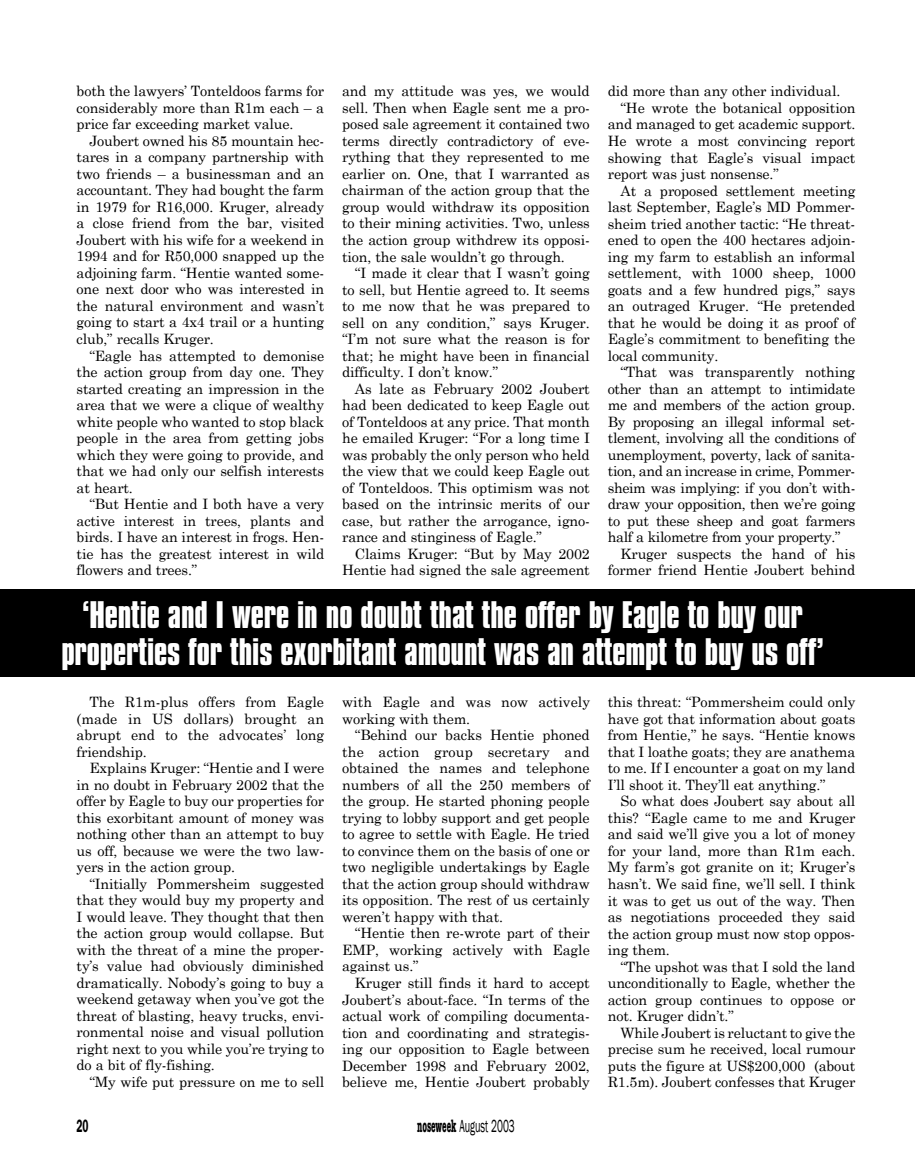
<style>
.page{position:relative;width:915px;height:1170px;background:#fff}
.page>*{position:absolute;margin:0;border:0;box-sizing:border-box;transform-origin:0 0}
.t1{font:700 33px/36.8px "Compacta";letter-spacing:-.005em;color:#fff;text-align:center}
.t2{font:18px "Franklin Gothic";color:#000;scale:.56 1}
.t3{font:600 18px "Franklin Gothic";color:#000;scale:.56 1}
.t4{font:14.25px/16.5px "Century Schoolbook";letter-spacing:-.01em;color:#000;text-align:justify}
.s1{font-family:"American Typewriter";font-weight:700;font-stretch:condensed}
</style>
<div class="page">
<div style="left:0;top:589px;width:914px;height:87px;background:#000"></div>
<p class="t4" style="left:77px;top:83px;width:249px">both the lawyers’ Tonteldoos farms for considerably more than R1m each – a price far exceeding market value.</p>
<p class="t4" style="left:77px;top:132px;width:249px;text-indent:13px">Joubert owned his 85 mountain hec&shy;tares in a company partnership with two friends – a businessman and an accountant. They had bought the farm in 1979 for R16,000. Kruger, already a close friend from the bar, visited Joubert with his wife for a weekend in 1994 and for R50,000 snapped up the adjoining farm. “Hentie wanted some&shy;one next door who was interested in the natural environment and wasn’t going to start a 4x4 trail or a hunting club,” recalls Kruger.</p>
<p class="t4" style="left:77px;top:347px;width:249px;text-indent:13px">“Eagle has attempted to demonise the action group from day one. They started creating an impression in the area that we were a clique of wealthy white people who wanted to stop black people in the area from getting jobs which they were going to provide, and that we had only our selfish interests at heart.</p>
<p class="t4" style="left:77px;top:495px;width:249px;text-indent:13px">“But Hentie and I both have a very active interest in trees, plants and birds. I have an interest in frogs. Hen&shy;tie has the greatest interest in wild flowers and trees.”</p>
<p class="t4" style="left:342px;top:83px;width:249px">and my attitude was yes, we would sell. Then when Eagle sent me a pro&shy;posed sale agreement it contained two terms directly contradictory of eve&shy;rything that they represented to me earlier on. One, that I warranted as chairman of the action group that the group would withdraw its opposition to their mining activities. Two, unless the action group withdrew its opposi&shy;tion, the sale wouldn’t go through.</p>
<p class="t4" style="left:342px;top:264px;width:249px;text-indent:13px">“I made it clear that I wasn’t going to sell, but Hentie agreed to. It seems to me now that he was prepared to sell on any condition,” says Kruger. “I’m not sure what the reason is for that; he might have been in financial difficulty. I don’t know.”</p>
<p class="t4" style="left:342px;top:380px;width:249px;text-indent:13px">As late as February 2002 Joubert had been dedicated to keep Eagle out of Tonteldoos at any price. That month he emailed Kruger: “For a long time I was probably the only person who held the view that we could keep Eagle out of Tonteldoos. This optimism was not based on the intrinsic merits of our case, but rather the arrogance, igno&shy;rance and stinginess of Eagle.”</p>
<p class="t4" style="left:342px;top:545px;width:249px;text-align:right">Claims Kruger: “But by May 2002<br>Hentie had signed the sale agreement</p>
<p class="t4" style="left:607px;top:83px;width:234px">did more than any other individual.</p>
<p class="t4" style="left:620px;top:99px;width:236px">“He wrote the botanical opposition</p>
<p class="t4" style="left:607px;top:116px;width:249px">and managed to get academic support.</p>
<p class="t4" style="left:607px;top:132px;width:249px">He wrote a most convincing report</p>
<p class="t4" style="left:607px;top:149px;width:249px">showing that Eagle’s visual impact</p>
<p class="t4" style="left:607px;top:165px;width:173px">report was just nonsense.”</p>
<p class="t4" style="left:620px;top:182px;width:236px">At a proposed settlement meeting</p>
<p class="t4" style="left:607px;top:198px;width:249px">last September, Eagle’s MD Pommer-</p>
<p class="t4" style="left:607px;top:215px;width:249px">sheim tried another tactic: “He threat-</p>
<p class="t4" style="left:607px;top:231px;width:249px">ened to open the 400 hectares adjoin-</p>
<p class="t4" style="left:607px;top:248px;width:249px">ing my farm to establish an informal</p>
<p class="t4" style="left:607px;top:264px;width:249px">settlement, with 1000 sheep, 1000</p>
<p class="t4" style="left:607px;top:281px;width:249px">goats and a few hundred pigs,” says</p>
<p class="t4" style="left:607px;top:297px;width:249px">an outraged Kruger. “He pretended</p>
<p class="t4" style="left:607px;top:314px;width:249px">that he would be doing it as proof of</p>
<p class="t4" style="left:607px;top:330px;width:249px">Eagle’s commitment to benefiting the</p>
<p class="t4" style="left:607px;top:347px;width:112px">local community.</p>
<p class="t4" style="left:620px;top:363px;width:236px">“That was transparently nothing</p>
<p class="t4" style="left:607px;top:380px;width:249px">other than an attempt to intimidate</p>
<p class="t4" style="left:607px;top:396px;width:249px">me and members of the action group.</p>
<p class="t4" style="left:607px;top:413px;width:249px">By proposing an illegal informal set-</p>
<p class="t4" style="left:607px;top:429px;width:249px">tlement, involving all the conditions of</p>
<p class="t4" style="left:607px;top:446px;width:249px">unemployment, poverty, lack of sanita-</p>
<p class="t4" style="left:607px;top:462px;width:249px">tion, and an increase in crime, Pommer-</p>
<p class="t4" style="left:607px;top:479px;width:249px">sheim was implying: if you don’t with-</p>
<p class="t4" style="left:607px;top:495px;width:249px">draw your opposition, then we’re going</p>
<p class="t4" style="left:607px;top:512px;width:249px">to put these sheep and goat farmers</p>
<p class="t4" style="left:607px;top:528px;width:234px">half a kilometre from your property.”</p>
<p class="t4" style="left:620px;top:545px;width:236px">Kruger suspects the hand of his</p>
<p class="t4" style="left:607px;top:561px;width:249px">former friend Hentie Joubert behind</p>
<h1 class="t1" style="left:61px;top:596px;width:763px">‘Hentie and I were in no doubt that the offer by Eagle to buy our properties for this exorbitant amount was an attempt to buy us off’</h1>
<p class="t4" style="left:77px;top:693px;width:249px;text-indent:13px">The R1m-plus offers from Eagle (made in US dollars) brought an abrupt end to the advocates’ long friendship.</p>
<p class="t4" style="left:77px;top:759px;width:249px;text-indent:13px">Explains Kruger: “Hentie and I were in no doubt in February 2002 that the offer by Eagle to buy our properties for this exorbitant amount of money was nothing other than an attempt to buy us off, because we were the two law&shy;yers in the action group.</p>
<p class="t4" style="left:77px;top:875px;width:249px;text-indent:13px">“Initially Pommersheim suggested that they would buy my property and I would leave. They thought that then the action group would collapse. But with the threat of a mine the proper&shy;ty’s value had obviously diminished dramatically. Nobody’s going to buy a weekend getaway when you’ve got the threat of blasting, heavy trucks, envi&shy;ronmental noise and visual pollution right next to you while you’re trying to do a bit of fly-fishing.</p>
<p class="t4" style="left:89px;top:1073px;width:236px">“My wife put pressure on me to sell</p>
<p class="t4" style="left:342px;top:693px;width:249px">with Eagle and was now actively working with them.</p>
<p class="t4" style="left:342px;top:726px;width:249px;text-indent:13px">“Behind our backs Hentie phoned the action group secretary and obtained the names and telephone numbers of all the 250 members of the group. He started phoning people trying to lobby support and get people to agree to settle with Eagle. He tried to convince them on the basis of one or two negligible undertakings by Eagle that the action group should withdraw its opposition. The rest of us certainly weren’t happy with that.</p>
<p class="t4" style="left:342px;top:924px;width:249px;text-indent:13px">“Hentie then re-wrote part of their EMP, working actively with Eagle against us.”</p>
<p class="t4" style="left:342px;top:974px;width:249px;text-indent:13px">Kruger still finds it hard to accept Joubert’s about-face. “In terms of the actual work of compiling documenta&shy;tion and coordinating and strategis&shy;ing our opposition to Eagle between December 1998 and February 2002, believe me, Hentie Joubert probably</p>
<p class="t3" style="left:77px;top:1114px;width:23px">20</p>
<p class="t2" style="left:417px;top:1114px;width:176px"><span class="s1">noseweek</span> August 2003</p>
<p class="t4" style="left:607px;top:693px;width:249px">this threat: “Pommersheim could only have got that information about goats from Hentie,” he says. “Hentie knows that I loathe goats; they are anathema to me. If I encounter a goat on my land I’ll shoot it. They’ll eat anything.”</p>
<p class="t4" style="left:607px;top:792px;width:249px;text-indent:13px">So what does Joubert say about all this? “Eagle came to me and Kruger and said we’ll give you a lot of money for your land, more than R1m each.<br>My farm’s got granite on it; Kruger’s hasn’t. We said fine, we’ll sell. I think it was to get us out of the way. Then as negotiations proceeded they said the action group must now stop oppos&shy;ing them.</p>
<p class="t4" style="left:607px;top:957px;width:249px;text-indent:13px">“The upshot was that I sold the land unconditionally to Eagle, whether the action group continues to oppose or not. Kruger didn’t.”</p>
<p class="t4" style="left:607px;top:1023px;width:249px;text-indent:13px">While Joubert is reluctant to give the precise sum he received, local rumour puts the figure at US$200,000 (about R1.5m). Joubert confesses that Kruger</p>
</div>
